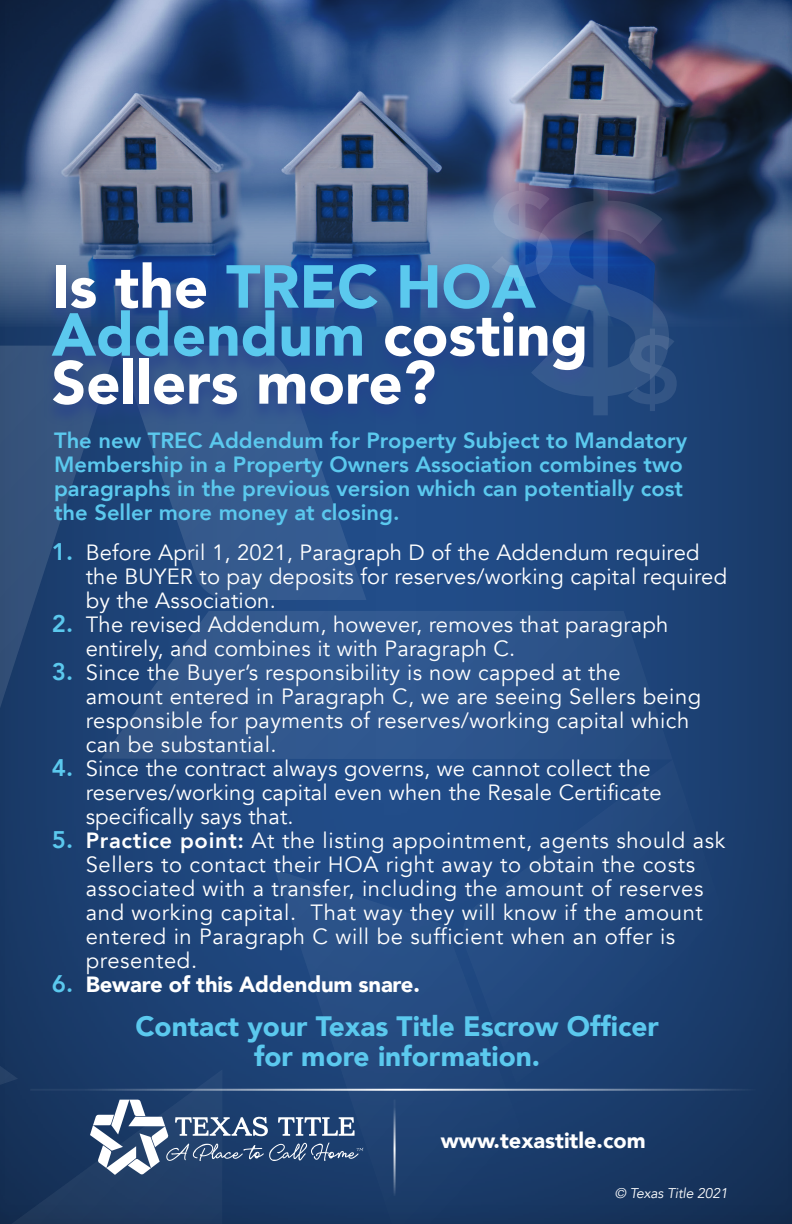
<style>
.page{position:relative;width:792px;height:1224px;background:#fff}
.page>*{position:absolute;margin:0;border:0;box-sizing:border-box;transform-origin:0 0}
.t1{font:800 267.2px "Avenir";color:#fff}
.t2{font:800 118.8px "Avenir";color:#fff}
.t3{font:800 95px "Avenir";color:#fff}
.t4{font:900 60px/48px "Avenir";color:#fff}
.t5{font:900 28px/30px "Avenir";color:#5bc9ee;text-align:center}
.t6{font:22px/24px "Avenir";letter-spacing:.02em;color:#fff}
.t7{font:800 22px/24px "Avenir";color:#5bc9ee}
.t8{font:900 22px "Avenir";letter-spacing:-.01em;color:#fff}
.t9{font:900 21.8px "Avenir";color:#fff}
.t10{font:italic 14px "Avenir";letter-spacing:-.01em;color:#fff}
.s1{color:#5bc9ee}
.s2{font-weight:800;font-size:24px;color:#5bc9ee}
.s3{font-weight:800}
</style>
<div class="page">
<div style="left:0;top:0;width:792px;height:1224px;background:#231f20;opacity:.75"></div>
<div style="left:42px;top:261px;width:554px;height:165px;background:#253f8e;opacity:.75"></div>
<h2 class="t2" style="left:488px;top:142px;width:72px">$</h2>
<h1 class="t1" style="left:523px;top:92px;width:160px">$</h1>
<p class="t4" style="left:52px;top:261px;width:538px">Is the <span class="s1">TREC HOA<br>Addendum</span> costing<br>Sellers more?</p>
<h3 class="t3" style="left:625px;top:296px;width:58px">$</h3>
<p class="t7" style="left:54px;top:428px;width:635px">The new TREC Addendum for Property Subject to Mandatory Membership in a Property Owners Association combines two paragraphs in the previous version which can potentially cost the Seller more money at closing.</p>
<p class="t6" style="left:86px;top:541px;width:643px;text-indent:-34px"><span class="s2">1.</span> Before April 1, 2021, Paragraph D of the Addendum required the BUYER to pay deposits for reserves/working capital required by the Association.</p>
<p class="t6" style="left:86px;top:613px;width:584px;text-indent:-34px"><span class="s2">2.</span> The revised Addendum, however, removes that paragraph entirely, and combines it with Paragraph C.</p>
<p class="t6" style="left:86px;top:661px;width:617px;text-indent:-34px"><span class="s2">3.</span> Since the Buyer’s responsibility is now capped at the amount entered in Paragraph C, we are seeing Sellers being responsible for payments of reserves/working capital which can be substantial.</p>
<p class="t6" style="left:86px;top:757px;width:577px;text-indent:-34px"><span class="s2">4.</span> Since the contract always governs, we cannot collect the reserves/working capital even when the Resale Certificate specifically says that.</p>
<p class="t6" style="left:86px;top:829px;width:641px;text-indent:-34px"><span class="s2">5.</span> <span class="s3">Practice point:</span> At the listing appointment, agents should ask Sellers to contact their HOA right away to obtain the costs associated with a transfer, including the amount of reserves and working capital. That way they will know if the amount entered in Paragraph C will be sufficient when an offer is presented.</p>
<p class="t8" style="left:52px;top:966px;width:370px"><span class="s2">6.</span> Beware of this Addendum snare.</p>
<p class="t5" style="left:135px;top:1011px;width:525px">Contact your Texas Title Escrow Officer for more information.</p>
<p class="t9" style="left:441px;top:1122px;width:206px">www.texastitle.com</p>
<p class="t10" style="left:615px;top:1185px;width:114px">© Texas Title 2021</p>
</div>
